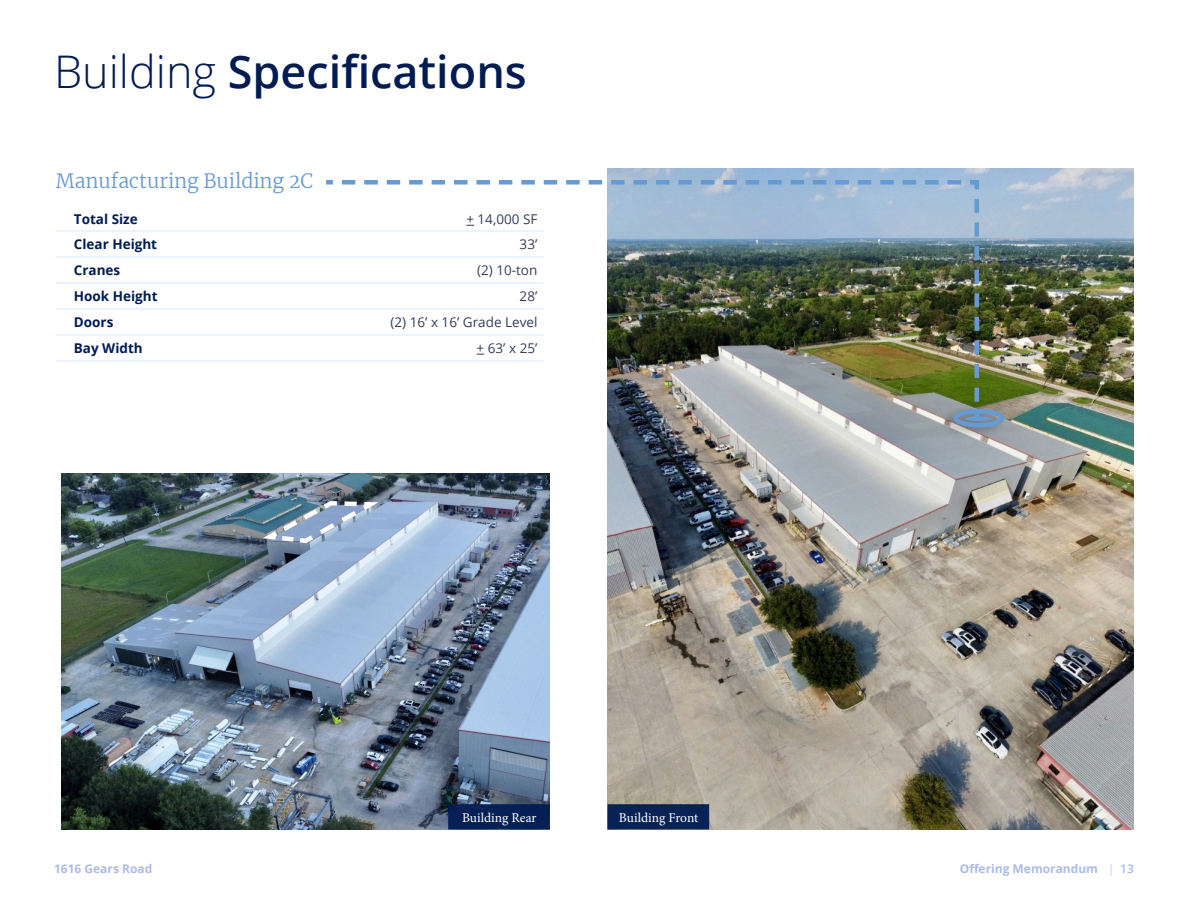
<style>
.page{position:relative;width:1188px;height:918px;background:#fff}
.page>*{position:absolute;margin:0;border:0;box-sizing:border-box;transform-origin:0 0}
.t1{font:600 45px "Open Sans";color:#001c52}
.t2{font:300 19.5px "Merriweather";color:#659ad2}
.t3{font:13.5px "Open Sans";color:#353e59}
.t4{font:700 13.5px "Open Sans";color:#001c52}
.t5{font:13.5px "Minion Pro";color:#fff}
.t6{font:700 12px "Open Sans";color:#acbbe8}
.s1{font-weight:300}
.s2{font-weight:300;font-style:italic}
.s3{font-weight:600}
</style>
<div class="page">
<hr style="left:56px;top:231px;width:180px;height:1px;background:#dbe5ff">
<hr style="left:236px;top:231px;width:307px;height:1px;background:#dbe5ff">
<hr style="left:56px;top:257px;width:180px;height:1px;background:#dbe5ff">
<hr style="left:236px;top:257px;width:307px;height:1px;background:#dbe5ff">
<hr style="left:56px;top:283px;width:180px;height:1px;background:#dbe5ff">
<hr style="left:236px;top:283px;width:307px;height:1px;background:#dbe5ff">
<hr style="left:56px;top:309px;width:180px;height:1px;background:#dbe5ff">
<hr style="left:236px;top:309px;width:307px;height:1px;background:#dbe5ff">
<hr style="left:56px;top:335px;width:180px;height:1px;background:#dbe5ff">
<hr style="left:236px;top:335px;width:307px;height:1px;background:#dbe5ff">
<hr style="left:56px;top:361px;width:180px;height:1px;background:#dbe5ff">
<hr style="left:236px;top:361px;width:307px;height:1px;background:#dbe5ff">
<img style="left:608px;top:168px;width:526px;height:661px">
<img style="left:61px;top:473px;width:489px;height:356px">
<div style="left:448px;top:804px;width:102px;height:25px;background:#001c52"></div>
<div style="left:608px;top:804px;width:101px;height:25px;background:#082355"></div>
<div style="left:940px;top:404px;width:66px;height:35px;background:#000;opacity:.3"></div>
<div style="left:965px;top:416px;width:26px;height:5px;background:#659ad2;border-radius:50%"></div>
<div style="left:954px;top:409px;width:50px;height:19px;border:4px solid #659ad2;border-radius:50%"></div>
<img style="left:322px;top:178px;width:659px;height:245px">
<svg style="left:256px;top:499px;width:131px;height:47px;background:#87a1bb"></svg>
<h1 class="t1" style="left:54px;top:41px;width:474px"><span class="s1">Building</span> Specifications</h1>
<h2 class="t2" style="left:56px;top:167px;width:259px">Manufacturing Building 2C</h2>
<p class="t4" style="left:74px;top:210px;width:65px">Total Size</p>
<p class="t3" style="left:466px;top:210px;width:73px">+ 14,000 SF</p>
<p class="t4" style="left:74px;top:235px;width:85px">Clear Height</p>
<p class="t3" style="left:520px;top:235px;width:19px">33’</p>
<p class="t4" style="left:74px;top:261px;width:48px">Cranes</p>
<p class="t3" style="left:477px;top:261px;width:62px">(2) 10-ton</p>
<p class="t4" style="left:74px;top:287px;width:85px">Hook Height</p>
<p class="t3" style="left:520px;top:287px;width:19px">28’</p>
<p class="t4" style="left:74px;top:313px;width:41px">Doors</p>
<p class="t3" style="left:391px;top:313px;width:148px">(2) 16’ x 16’ Grade Level</p>
<p class="t4" style="left:74px;top:339px;width:70px">Bay Width</p>
<p class="t3" style="left:477px;top:339px;width:62px">+ 63’ x 25’</p>
<p class="t5" style="left:462px;top:808px;width:76px">Building Rear</p>
<p class="t5" style="left:619px;top:808px;width:81px">Building Front</p>
<p class="t6" style="left:54px;top:860px;width:100px">1616 Gears Road</p>
<p class="t6" style="left:960px;top:860px;width:176px">Offering Memorandum <span class="s2">|</span> <span class="s3">13</span></p>
</div>
